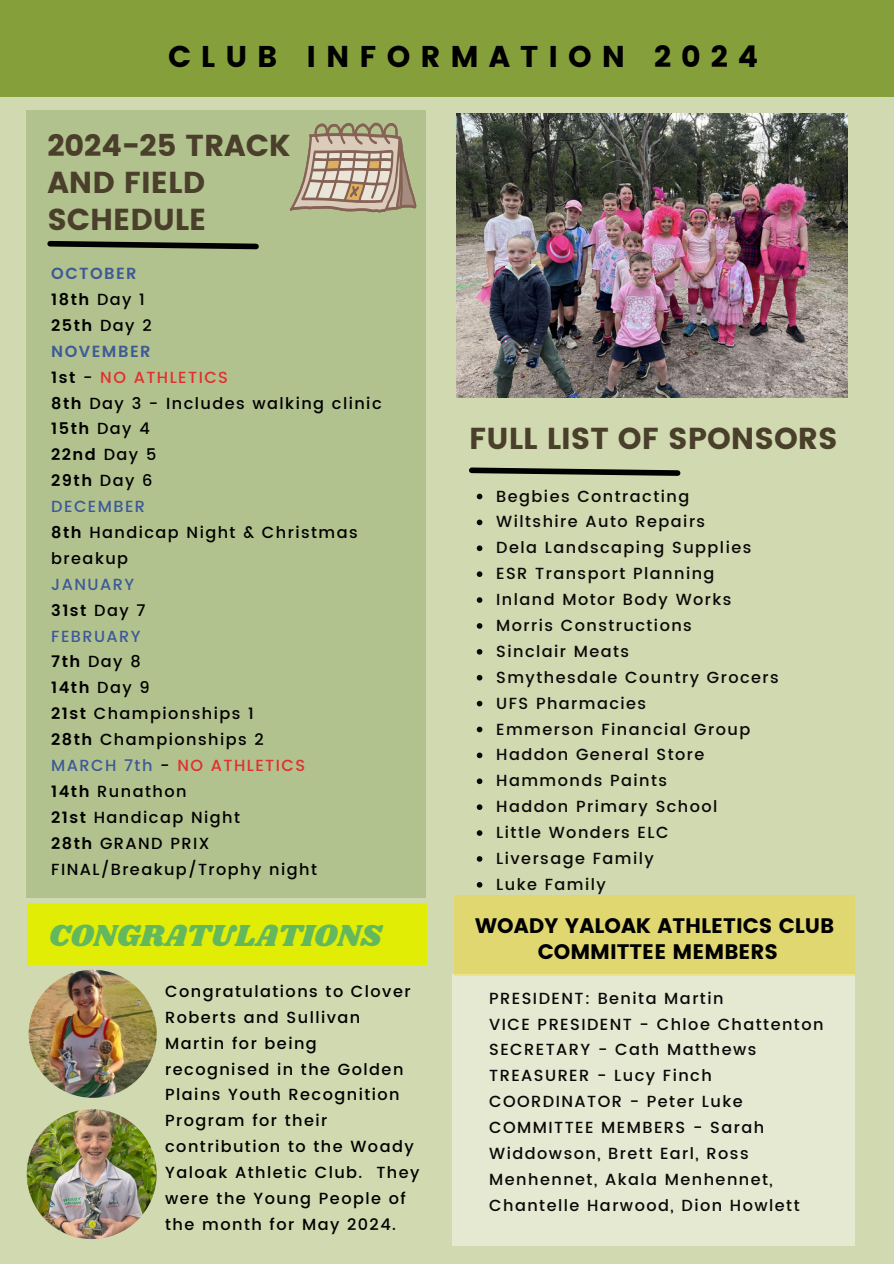
<style>
.page{position:relative;width:894px;height:1264px;background:#fff}
.page>*{position:absolute;margin:0;border:0;box-sizing:border-box;transform-origin:0 0}
.t1{font:31.5px "Shrikhand";color:#63b85d}
.t2{font:30.3px/37.2px "Poppins";color:#4a3f2b}
.t3{font:30px "Poppins";letter-spacing:.335em;color:#000}
.t4{font:21px/25.8px "Poppins";color:#000;text-align:center}
.t5{font:500 16.05px/25.8px "Poppins";letter-spacing:.09em;color:#000}
.t6{font:500 16.05px/25.8px "Poppins";letter-spacing:.09em;color:#0b0808}
.s1{font-weight:600;color:#3d5a98}
.s2{font-weight:600}
.s3{color:#e12f2f}
.s4{color:#3d5a98}
</style>
<div class="page">
<div style="left:0;top:0;width:893px;height:1263px;background:#d1d9b0"></div>
<div style="left:27px;top:111px;width:399px;height:786px;background:#b2c28e"></div>
<svg style="left:47px;top:240px;width:212px;height:10px"></svg>
<div style="left:0;top:0;width:893px;height:97px;background:#859f3b"></div>
<div style="left:452px;top:974px;width:402px;height:271px;background:#e5e9d2"></div>
<div style="left:453px;top:895px;width:401px;height:80px;background:#e1d771"></div>
<img style="left:456px;top:114px;width:390px;height:283px">
<svg style="left:469px;top:467px;width:212px;height:9px"></svg>
<svg style="left:290px;top:123px;width:126px;height:89px"></svg>
<div style="left:27px;top:903px;width:399px;height:62px;background:#e1ed05"></div>
<svg style="left:476px;top:493px;width:6px;height:6px"></svg>
<svg style="left:476px;top:519px;width:6px;height:6px"></svg>
<svg style="left:476px;top:545px;width:6px;height:6px"></svg>
<svg style="left:476px;top:571px;width:6px;height:6px"></svg>
<svg style="left:476px;top:597px;width:6px;height:6px"></svg>
<svg style="left:476px;top:623px;width:6px;height:5px"></svg>
<svg style="left:476px;top:649px;width:6px;height:5px"></svg>
<svg style="left:476px;top:675px;width:6px;height:5px"></svg>
<svg style="left:476px;top:700px;width:6px;height:6px"></svg>
<svg style="left:476px;top:726px;width:6px;height:6px"></svg>
<svg style="left:476px;top:752px;width:6px;height:6px"></svg>
<svg style="left:476px;top:778px;width:6px;height:6px"></svg>
<svg style="left:476px;top:804px;width:6px;height:6px"></svg>
<svg style="left:476px;top:830px;width:6px;height:5px"></svg>
<svg style="left:476px;top:856px;width:6px;height:5px"></svg>
<svg style="left:476px;top:882px;width:6px;height:5px"></svg>
<img style="left:27px;top:1109px;width:130px;height:129px;border-radius:50%">
<img style="left:29px;top:969px;width:128px;height:128px;border-radius:50%">
<h2 class="t3" style="left:168px;top:39px;width:591px">CLUB INFORMATION 2024</h2>
<h1 class="t2" style="left:47px;top:127px;width:245px">2024-25 TRACK<br>AND FIELD<br>SCHEDULE</h1>
<h4 class="t5" style="left:51px;top:261px;width:332px"><span class="s1">OCTOBER<br></span><span class="s2">18th</span> Day 1<br><span class="s2">25th</span> Day 2<br><span class="s1">NOVEMBER<br></span><span class="s2">1st</span> - <span class="s3">NO ATHLETICS<br></span><span class="s2">8th</span> Day 3 - Includes walking clinic<br><span class="s2">15th</span> Day 4<br><span class="s2">22nd</span> Day 5<br><span class="s2">29th</span> Day 6<br><span class="s4">DECEMBER<br></span><span class="s2">8th</span> Handicap Night &amp; Christmas breakup<br><span class="s4">JANUARY<br></span><span class="s2">31st</span> Day 7<br><span class="s4">FEBRUARY<br></span><span class="s2">7th</span> Day 8<br><span class="s2">14th</span> Day 9<br><span class="s2">21st</span> Championships 1<br><span class="s2">28th</span> Championships 2<br><span class="s4">MARCH 7th</span> - <span class="s3">NO ATHLETICS<br></span><span class="s2">14th</span> Runathon<br><span class="s2">21st</span> Handicap Night<br><span class="s2">28th</span> GRAND PRIX<br>FINAL/Breakup/Trophy night</h4>
<p class="t1" style="left:49px;top:913px;width:335px">CONGRATULATIONS</p>
<h3 class="t5" style="left:165px;top:978px;width:256px">Congratulations to Clover<br>Roberts and Sullivan<br>Martin for being recognised in the Golden<br>Plains Youth Recognition<br>Program for their contribution to the Woady<br>Yaloak Athletic Club. They were the Young People of the month for May 2024.</h3>
<p class="t2" style="left:469px;top:419px;width:370px">FULL LIST OF SPONSORS</p>
<p class="t6" style="left:496px;top:483px;width:194px">Begbies Contracting</p>
<h1 class="t6" style="left:496px;top:509px;width:210px">Wiltshire Auto Repairs</h1>
<p class="t6" style="left:496px;top:535px;width:256px">Dela Landscaping Supplies</p>
<p class="t6" style="left:496px;top:561px;width:220px">ESR Transport Planning</p>
<p class="t6" style="left:496px;top:586px;width:237px">Inland Motor Body Works</p>
<p class="t6" style="left:496px;top:612px;width:197px">Morris Constructions</p>
<p class="t6" style="left:496px;top:638px;width:134px">Sinclair Meats</p>
<p class="t6" style="left:496px;top:664px;width:284px">Smythesdale Country Grocers</p>
<p class="t6" style="left:496px;top:690px;width:151px">UFS Pharmacies</p>
<p class="t6" style="left:496px;top:716px;width:255px">Emmerson Financial Group</p>
<p class="t6" style="left:496px;top:742px;width:210px">Haddon General Store</p>
<p class="t6" style="left:496px;top:768px;width:172px">Hammonds Paints</p>
<p class="t6" style="left:496px;top:793px;width:223px">Haddon Primary School</p>
<p class="t6" style="left:496px;top:819px;width:174px">Little Wonders ELC</p>
<p class="t6" style="left:496px;top:845px;width:159px">Liversage Family</p>
<p class="t6" style="left:496px;top:871px;width:111px">Luke Family</p>
<p class="t4" style="left:475px;top:912px;width:360px">WOADY YALOAK ATHLETICS CLUB<br>COMMITTEE MEMBERS</p>
<h1 class="t6" style="left:489px;top:985px;width:336px">PRESIDENT: Benita Martin<br>VICE PRESIDENT - Chloe Chattenton<br>SECRETARY - Cath Matthews<br>TREASURER - Lucy Finch<br>COORDINATOR - Peter Luke<br>COMMITTEE MEMBERS - Sarah<br>Widdowson, Brett Earl, Ross<br>Menhennet, Akala Menhennet,<br>Chantelle Harwood, Dion Howlett</h1>
</div>
